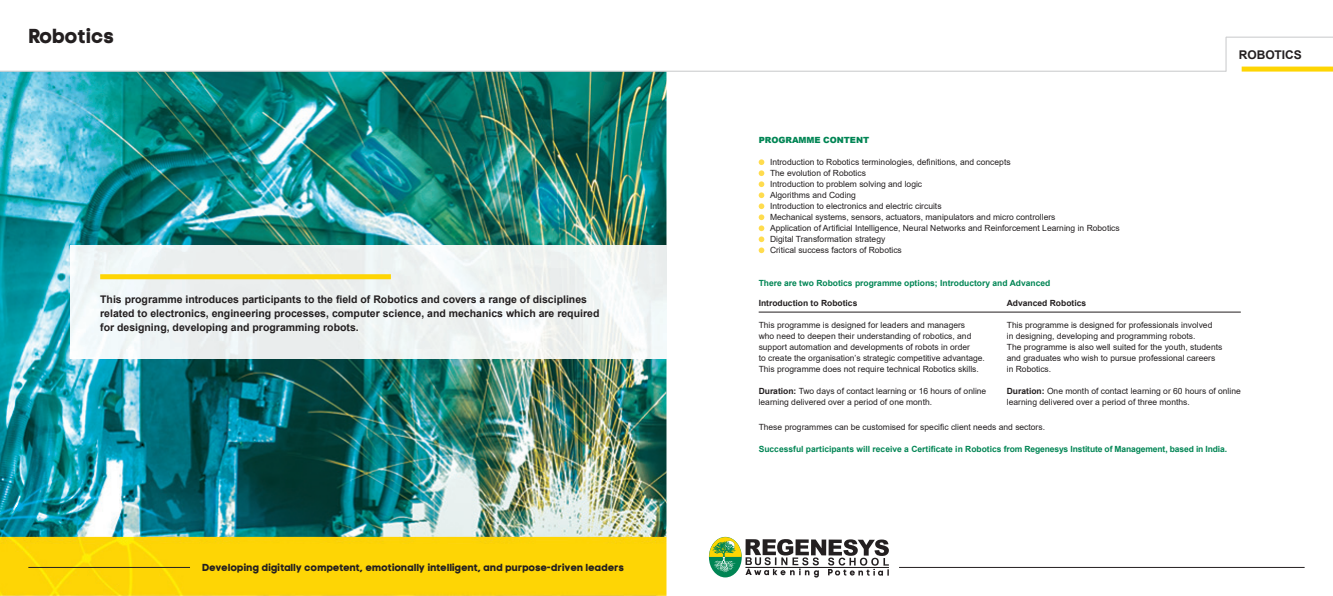
<style>
.page{position:relative;width:1333px;height:596px;background:#fff}
.page>*{position:absolute;margin:0;border:0;box-sizing:border-box;transform-origin:0 0}
.t1{font:20px "Code Pro Bold LC";color:#231f20}
.t2{font:700 12px "Arial";letter-spacing:-.005em;color:#231f20}
.t3{font:700 10.5px/14px "Arial";color:#231f20}
.t4{font:10.2px "Code Pro Bold LC";color:#231f20}
.t5{font:8.5px/11px "Arial";color:#231f20}
.t6{font:700 8.5px "Arial";color:#008554}
.t7{font:700 8.5px "Arial";color:#231f20}
.t8{font:900 8.5px "Arial";letter-spacing:-.005em;color:#008554}
.s1{font-weight:700}
.s2{font-family:"Helvetica"}
</style>
<div class="page">
<img style="left:0;top:72px;width:666px;height:523px">
<hr style="left:899px;top:567px;width:405px;height:1px;background:#231f20">
<svg style="left:709px;top:536px;width:179px;height:41px"></svg>
<hr style="left:745px;top:567px;width:143px;height:1px;background:#231f20">
<div style="left:1241px;top:66px;width:91px;height:5px;background:#fed503"></div>
<hr style="left:0;top:71px;width:1226px;height:1px;background:#c7c8ca">
<hr style="left:1225px;top:37px;width:107px;height:1px;background:#c7c8ca">
<hr style="left:28px;top:567px;width:162px;height:1px;background:#231f20">
<hr style="left:1225px;top:37px;width:1px;height:34px;background:#c7c8ca">
<img style="left:71px;top:246px;width:595px;height:112px">
<div style="left:100px;top:274px;width:291px;height:5px;background:#fed503"></div>
<svg style="left:758px;top:159px;width:6px;height:94px"></svg>
<hr style="left:758px;top:312px;width:482px;height:1px;background:#231f20">
<h1 class="t1" style="left:28px;top:24px;width:87px">Robotics</h1>
<p class="t3" style="left:100px;top:293px;width:500px">This programme introduces participants to the field of Robotics and covers a range of disciplines related to electronics, engineering processes, computer science, and mechanics which are required for designing, developing and programming robots.</p>
<p class="t4" style="left:202px;top:561px;width:423px">Developing digitally competent, emotionally intelligent, and purpose-driven leaders</p>
<h2 class="t2" style="left:1238px;top:46px;width:64px">ROBOTICS</h2>
<p class="t8" style="left:758px;top:134px;width:112px">PROGRAMME CONTENT</p>
<p class="t5" style="left:770px;top:156px;width:351px">Introduction to Robotics terminologies, definitions, and concepts<br>The evolution of Robotics<br>Introduction to problem solving and logic<br>Algorithms and Coding<br>Introduction to electronics and electric circuits<br>Mechanical systems, sensors, actuators, manipulators and micro controllers<br>Application of Artificial Intelligence, Neural Networks and Reinforcement Learning in Robotics Digital Transformation strategy<br>Critical success factors of Robotics</p>
<p class="t6" style="left:758px;top:277px;width:293px">There are two Robotics programme options; Introductory and Advanced</p>
<p class="t7" style="left:758px;top:297px;width:100px">Introduction to Robotics</p>
<p class="t5" style="left:758px;top:319px;width:228px">This programme is designed for leaders and managers<br>who need to deepen their understanding of robotics, and support automation and developments of robots in order<br>to create the organisation’s strategic competitive advantage.<br>This programme does not require technical Robotics skills.</p>
<p class="t5" style="left:758px;top:385px;width:229px"><span class="s1">Duration:</span> Two days of contact learning or 16 hours of online learning delivered over a period of one month<span class="s2">.</span></p>
<p class="t7" style="left:1006px;top:297px;width:81px">Advanced Robotics</p>
<p class="t5" style="left:1006px;top:319px;width:217px">This programme is designed for professionals involved<br>in designing, developing and programming robots.<br>The programme is also well suited for the youth, students and graduates who wish to pursue professional careers in Robotics.</p>
<p class="t5" style="left:1006px;top:385px;width:235px"><span class="s1">Duration:</span> One month of contact learning or 60 hours of online learning delivered over a period of three months.</p>
<p class="t5" style="left:758px;top:421px;width:288px">These programmes can be customised for specific client needs and sectors.</p>
<p class="t6" style="left:758px;top:443px;width:470px">Successful participants will receive a Certificate in Robotics from Regenesys Institute of Management, based in India.</p>
</div>
